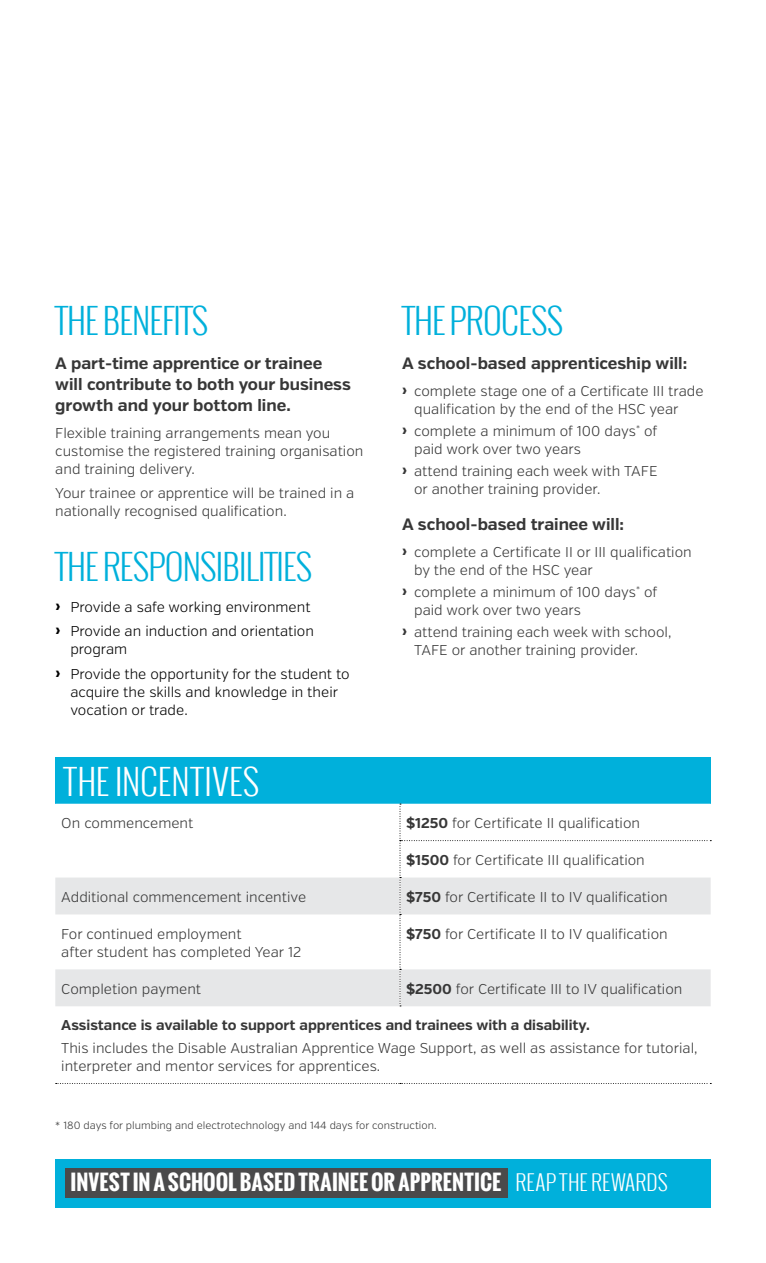
<style>
.page{position:relative;width:766px;height:1263px;background:#fff}
.page>*{position:absolute;margin:0;border:0;box-sizing:border-box;transform-origin:0 0}
.t1{font:300 34.5px "Oswald";letter-spacing:-.025em;color:#00b0db}
.t2{font:300 34.5px "Oswald";letter-spacing:.005em;color:#fff}
.t3{font:700 21px "Oswald";letter-spacing:.005em;color:#fff}
.t4{font:700 16.5px/21px "Verb";color:#373737}
.t5{font:300 14.25px/18px "Verb";color:#373737}
.t6{font:300 14.25px/24.6px "Verb";color:#000}
.t7{font:700 14.25px "Verb";color:#373737}
.t8{font:300 10.5px "Verb";color:#373737}
.s1{font-family:"Soho Pro";font-weight:700}
.s2{font-weight:700}
.s3{font-weight:300}
</style>
<div class="page">
<hr style="left:765px;top:0;width:1px;height:1263px;background:#988654">
<div style="left:55px;top:1159px;width:655px;height:49px;background:#00b0db"></div>
<div style="left:65px;top:1168px;width:442px;height:30px;background:#4a4a4b"></div>
<div style="left:55px;top:757px;width:655px;height:47px;background:#00b0db"></div>
<svg style="left:55px;top:877px;width:344px;height:129px;fill:#e6e7e8"></svg>
<svg style="left:399px;top:804px;width:312px;height:202px"></svg>
<svg style="left:56px;top:1083px;width:655px;height:1px"></svg>
<h1 class="t1" style="left:55px;top:298px;width:155px">THE BENEFITS</h1>
<p class="t4" style="left:55px;top:353px;width:297px">A part-time apprentice or trainee will contribute to both your business growth and your bottom line.</p>
<p class="t5" style="left:55px;top:424px;width:309px">Flexible training arrangements mean you customise the registered training organisation and training delivery.</p>
<p class="t5" style="left:55px;top:485px;width:300px">Your trainee or apprentice will be trained in a nationally recognised qualification.</p>
<h1 class="t1" style="left:55px;top:543px;width:259px">THE RESPONSIBILITIES</h1>
<p class="t6" style="left:55px;top:594px;width:260px"><span class="s1">›</span> Provide a safe working environment <span class="s1">›</span> Provide an induction and orientation</p>
<p class="t6" style="left:55px;top:637px;width:296px;text-indent:15px">program<br><span class="s1">›</span> Provide the opportunity for the student to</p>
<p class="t6" style="left:70px;top:683px;width:269px;line-height:18px">acquire the skills and knowledge in their vocation or trade.</p>
<h1 class="t2" style="left:64px;top:758px;width:197px">THE INCENTIVES</h1>
<h1 class="t1" style="left:402px;top:298px;width:163px">THE PROCESS</h1>
<p class="t4" style="left:402px;top:353px;width:286px">A school-based apprenticeship will:</p>
<p class="t5" style="left:414px;top:382px;width:291px;text-indent:-12px"><span class="s1">›</span> complete stage one of a Certificate III trade qualification by the end of the HSC year</p>
<p class="t5" style="left:414px;top:422px;width:244px;text-indent:-12px"><span class="s1">›</span> complete a minimum of 100 days<sup>*</sup> of paid work over two years</p>
<p class="t5" style="left:414px;top:462px;width:245px;text-indent:-12px"><span class="s1">›</span> attend training each week with TAFE or another training provider.</p>
<p class="t4" style="left:402px;top:514px;width:223px">A school-based trainee will:</p>
<p class="t5" style="left:414px;top:543px;width:279px;text-indent:-12px"><span class="s1">›</span> complete a Certificate II or III qualification by the end of the HSC year</p>
<p class="t5" style="left:414px;top:583px;width:244px;text-indent:-12px"><span class="s1">›</span> complete a minimum of 100 days<sup>*</sup> of paid work over two years</p>
<p class="t5" style="left:414px;top:624px;width:259px;text-indent:-12px"><span class="s1">›</span> attend training each week with school,<br>TAFE or another training provider.</p>
<p class="t5" style="left:61px;top:814px;width:134px">On commencement</p>
<p class="t5" style="left:406px;top:814px;width:235px"><span class="s2">$1250</span> for Certificate II qualification</p>
<p class="t5" style="left:406px;top:851px;width:240px"><span class="s2">$1500</span> for Certificate III qualification</p>
<p class="t5" style="left:61px;top:888px;width:246px">Additional commencement incentive</p>
<p class="t5" style="left:406px;top:888px;width:263px"><span class="s2">$750</span> for Certificate II to IV qualification</p>
<p class="t5" style="left:61px;top:925px;width:241px">For continued employment<br>after student has completed Year 12</p>
<p class="t5" style="left:406px;top:925px;width:263px"><span class="s2">$750</span> for Certificate II to IV qualification</p>
<p class="t5" style="left:61px;top:980px;width:141px">Completion payment</p>
<p class="t5" style="left:406px;top:980px;width:278px"><span class="s2">$2500</span> for Certificate III to IV qualification</p>
<p class="t7" style="left:61px;top:1017px;width:530px">Assistance is available to support apprentices and trainees with a disability.</p>
<p class="t5" style="left:61px;top:1039px;width:637px">This includes the Disable Australian Apprentice Wage Support, as well as assistance for tutorial, interpreter and mentor services for apprentices.</p>
<p class="t8" style="left:55px;top:1119px;width:382px">* 180 days for plumbing and electrotechnology and 144 days for construction.</p>
<h2 class="t3" style="left:71px;top:1167px;width:598px">INVEST IN A SCHOOL BASED TRAINEE OR APPRENTICE <span class="s3">REAP THE REWARDS</span></h2>
</div>
